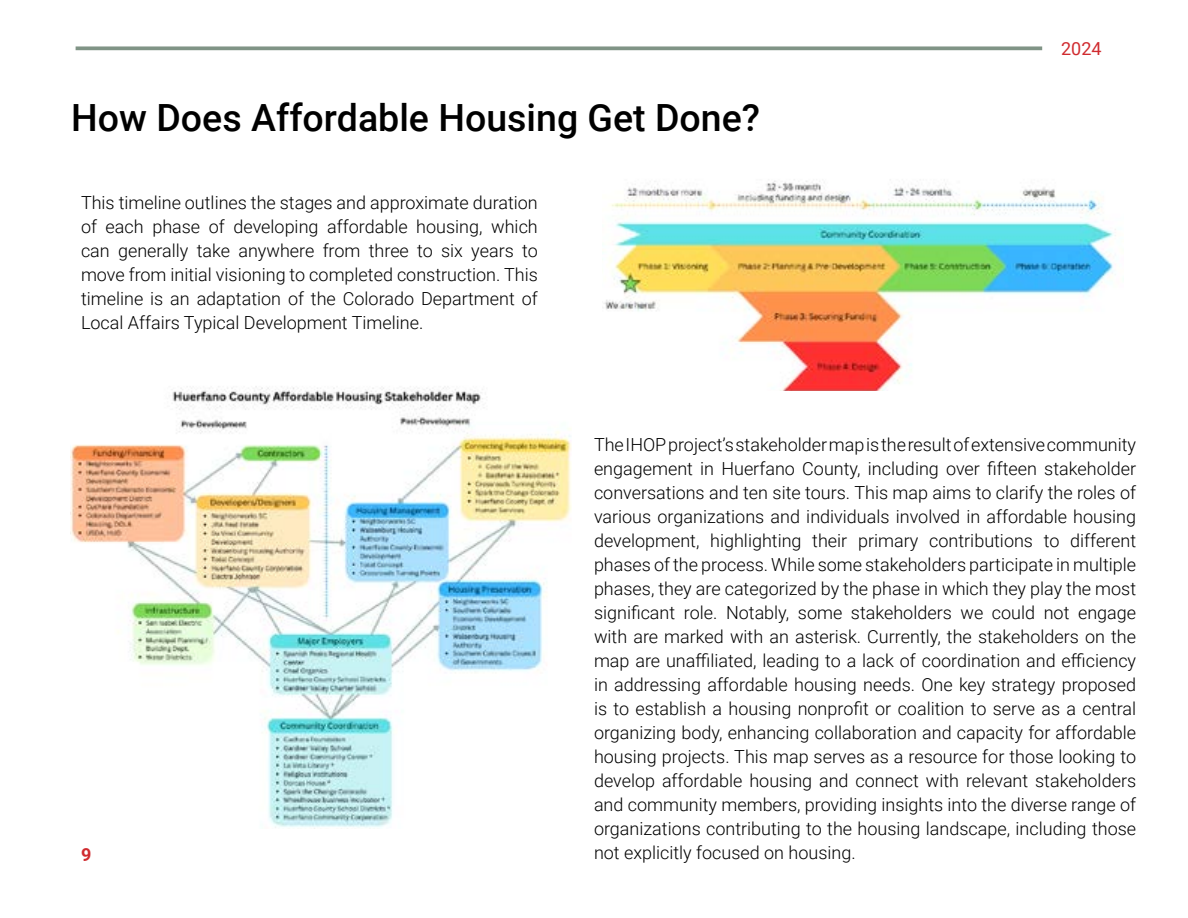
<style>
.page{position:relative;width:1188px;height:918px;background:#fff}
.page>*{position:absolute;margin:0;border:0;box-sizing:border-box;transform-origin:0 0}
.t1{font:500 37.5px "Roboto";color:#000}
.t2{font:300 18px/24px "Roboto";color:#000;text-align:justify}
.t3{font:18px "Roboto";color:#d02b2f}
.t4{font:700 18px "Roboto";color:#d02b2f}
</style>
<div class="page">
<img style="left:70px;top:386px;width:501px;height:443px">
<svg style="left:76px;top:46px;width:966px;height:4px;background:#8ea094"></svg>
<img style="left:604px;top:180px;width:512px;height:210px">
<h1 class="t1" style="left:71px;top:91px;width:690px">How Does Affordable Housing Get Done?</h1>
<p class="t2" style="left:81px;top:190px;width:458px">This timeline outlines the stages and approximate duration of each phase of developing affordable housing, which can generally take anywhere from three to six years to move from initial visioning to completed construction. This timeline is an adaptation of the Colorado Department of Local Affairs Typical Development Timeline.</p>
<p class="t3" style="left:1061px;top:36px;width:42px">2024</p>
<p class="t4" style="left:81px;top:842px;width:12px">9</p>
<p class="t2" style="left:594px;top:432px;width:544px">The IHOP project’s stakeholder map is the result of extensive community engagement in Huerfano County, including over fifteen stakeholder conversations and ten site tours. This map aims to clarify the roles of various organizations and individuals involved in affordable housing development, highlighting their primary contributions to different phases of the process. While some stakeholders participate in multiple phases, they are categorized by the phase in which they play the most significant role. Notably, some stakeholders we could not engage with are marked with an asterisk. Currently, the stakeholders on the map are unaffiliated, leading to a lack of coordination and efficiency in addressing affordable housing needs. One key strategy proposed is to establish a housing nonprofit or coalition to serve as a central organizing body, enhancing collaboration and capacity for affordable housing projects. This map serves as a resource for those looking to develop affordable housing and connect with relevant stakeholders and community members, providing insights into the diverse range of organizations contributing to the housing landscape, including those not explicitly focused on housing.</p>
</div>
